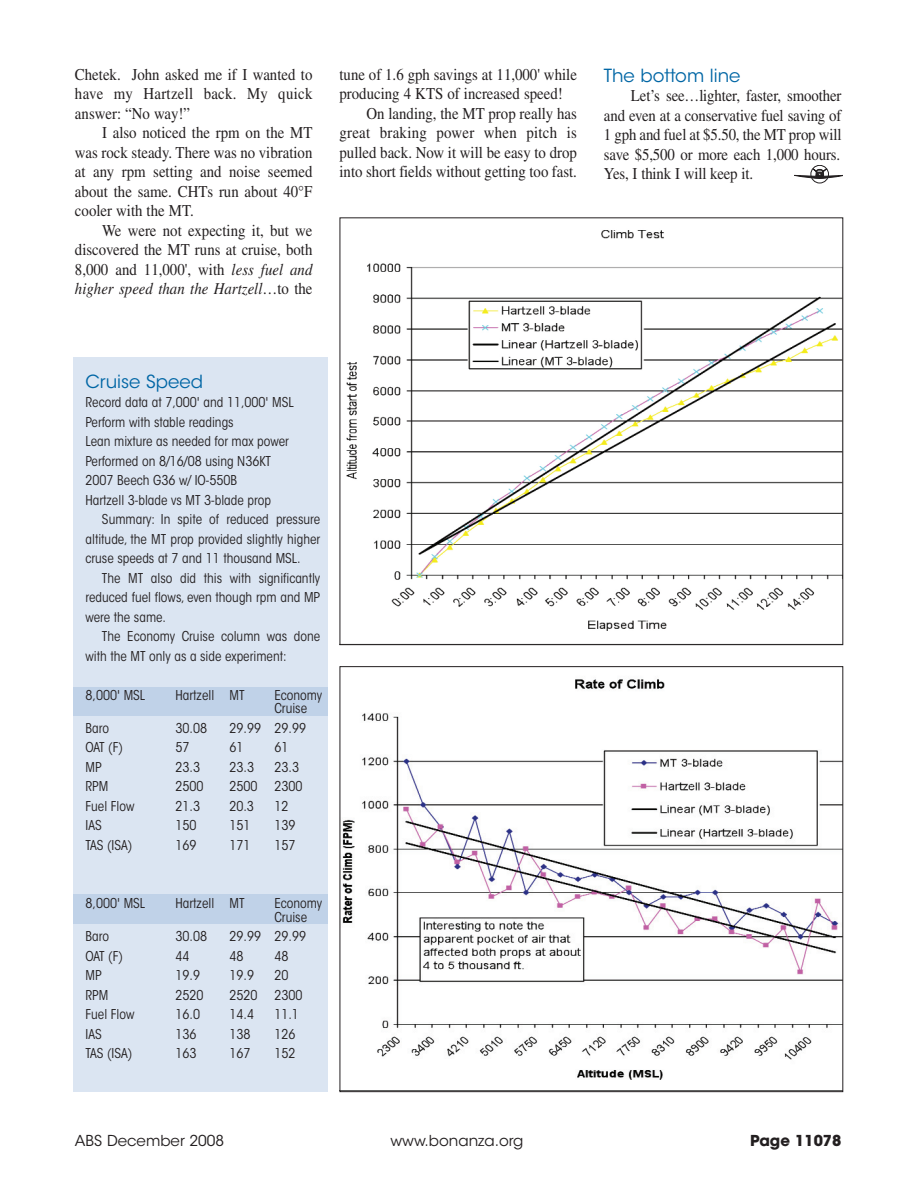
<style>
.page{position:relative;width:918px;height:1188px;background:#fff}
.page>*{position:absolute;margin:0;border:0;box-sizing:border-box;transform-origin:0 0}
.t1{font:18px "ITC Avant Garde Std";color:#0066a5}
.t2{font:16.5px/19.5px "Times LT Std";color:#231f20;text-align:justify;scale:.9 1}
.t3{font:16.5px "Times LT Std";letter-spacing:.02em;color:#231f20;scale:.9 1}
.t4{font:15px "ITC Avant Garde Std";color:#231f20}
.t5{font:700 15px "ITC Avant Garde Std";color:#231f20}
.t6{font:condensed 13.5px/19.5px "ITC Avant Garde Std";color:#231f20}
.s1{font-style:italic}
</style>
<div class="page">
<div style="left:74px;top:357px;width:254px;height:734px;background:#dbe5f2"></div>
<div style="left:74px;top:688px;width:254px;height:28px;background:#c0d2e8"></div>
<div style="left:74px;top:895px;width:254px;height:29px;background:#c0d2e8"></div>
<img style="left:346px;top:230px;width:495px;height:401px">
<img style="left:342px;top:679px;width:499px;height:401px">
<svg style="left:794px;top:167px;width:49px;height:12px"></svg>
<div style="left:811px;top:165px;width:18px;height:18px;border:1px solid #231f20;border-radius:50%"></div>
<p class="t2" style="left:75px;top:66px;width:265px">Chetek. John asked me if I wanted to have my Hartzell back. My quick answer: “No way!”</p>
<p class="t2" style="left:75px;top:124px;width:265px;text-indent:27px">I also noticed the rpm on the MT was rock steady. There was no vibration at any rpm setting and noise seemed about the same. CHTs run about 40°F cooler with the MT.</p>
<p class="t2" style="left:75px;top:222px;width:265px;text-indent:27px">We were not expecting it, but we discovered the MT runs at cruise, both 8,000 and 11,000', with <span class="s1">less fuel and higher speed than the Hartzell</span>…to the</p>
<p class="t2" style="left:340px;top:66px;width:265px">tune of 1.6 gph savings at 11,000' while</p>
<p class="t2" style="left:340px;top:85px;width:250px">producing 4 KTS of increased speed!</p>
<p class="t2" style="left:367px;top:105px;width:235px">On landing, the MT prop really has</p>
<p class="t3" style="left:340px;top:127px;width:265px">great braking power when pitch is</p>
<p class="t2" style="left:340px;top:144px;width:265px">pulled back. Now it will be easy to drop</p>
<p class="t2" style="left:340px;top:163px;width:265px">into short fields without getting too fast.</p>
<h1 class="t1" style="left:604px;top:68px;width:138px">The bottom line</h1>
<p class="t2" style="left:604px;top:87px;width:265px;text-indent:27px">Let’s see…lighter, faster, smoother and even at a conservative fuel saving of 1 gph and fuel at $5.50, the MT prop will save $5,500 or more each 1,000 hours.<br>Yes, I think I will keep it.</p>
<h1 class="t1" style="left:86px;top:374px;width:119px">Cruise Speed</h1>
<p class="t6" style="left:86px;top:394px;width:210px">Record data at 7,000' and 11,000' MSL<br>Perform with stable readings<br>Lean mixture as needed for max power<br>Performed on 8/16/08 using N36KT<br>2007 Beech G36 w/ IO-550B<br>Hartzell 3-blade vs MT 3-blade prop</p>
<p class="t6" style="left:86px;top:511px;width:236px;text-align:justify;text-indent:16px">Summary: In spite of reduced pressure altitude, the MT prop provided slightly higher cruse speeds at 7 and 11 thousand MSL.</p>
<p class="t6" style="left:86px;top:569px;width:236px;text-align:justify;text-indent:16px">The MT also did this with significantly reduced fuel flows, even though rpm and MP were the same.</p>
<p class="t6" style="left:86px;top:628px;width:236px;text-indent:16px">The Economy Cruise column was done with the MT only as a side experiment:</p>
<p class="t6" style="left:86px;top:686px;width:61px">8,000' MSL</p>
<p class="t6" style="left:176px;top:686px;width:71px">Hartzell MT</p>
<p class="t6" style="left:274px;top:689px;width:49px;line-height:13.5px">Economy<br>Cruise</p>
<p class="t6" style="left:86px;top:719px;width:25px">Baro</p>
<p class="t6" style="left:176px;top:719px;width:33px">30.08</p>
<p class="t6" style="left:230px;top:719px;width:78px">29.99 29.99</p>
<p class="t6" style="left:86px;top:739px;width:39px">OAT (F)</p>
<p class="t6" style="left:176px;top:739px;width:16px">57</p>
<p class="t6" style="left:230px;top:739px;width:16px">61</p>
<p class="t6" style="left:275px;top:739px;width:16px">61</p>
<p class="t6" style="left:86px;top:758px;width:18px">MP</p>
<p class="t6" style="left:176px;top:758px;width:26px">23.3</p>
<p class="t6" style="left:230px;top:758px;width:26px">23.3</p>
<p class="t6" style="left:274px;top:758px;width:26px">23.3</p>
<p class="t6" style="left:86px;top:778px;width:24px">RPM</p>
<p class="t6" style="left:176px;top:778px;width:30px">2500</p>
<p class="t6" style="left:230px;top:778px;width:75px">2500 2300</p>
<p class="t6" style="left:86px;top:797px;width:50px">Fuel Flow</p>
<p class="t6" style="left:176px;top:797px;width:26px">21.3</p>
<p class="t6" style="left:229px;top:797px;width:26px">20.3</p>
<p class="t6" style="left:274px;top:797px;width:16px">12</p>
<p class="t6" style="left:86px;top:817px;width:18px">IAS</p>
<p class="t6" style="left:176px;top:817px;width:23px">150</p>
<p class="t6" style="left:230px;top:817px;width:23px">151</p>
<p class="t6" style="left:275px;top:817px;width:23px">139</p>
<p class="t6" style="left:86px;top:836px;width:48px">TAS (ISA)</p>
<p class="t6" style="left:176px;top:836px;width:23px">169</p>
<p class="t6" style="left:230px;top:836px;width:23px">171</p>
<p class="t6" style="left:275px;top:836px;width:23px">157</p>
<p class="t6" style="left:86px;top:895px;width:61px">8,000' MSL</p>
<p class="t6" style="left:176px;top:895px;width:71px">Hartzell MT</p>
<p class="t6" style="left:274px;top:898px;width:49px;line-height:13.5px">Economy<br>Cruise</p>
<p class="t6" style="left:86px;top:928px;width:25px">Baro</p>
<p class="t6" style="left:176px;top:928px;width:33px">30.08</p>
<p class="t6" style="left:230px;top:928px;width:78px">29.99 29.99</p>
<p class="t6" style="left:86px;top:947px;width:39px">OAT (F)</p>
<p class="t6" style="left:176px;top:947px;width:16px">44</p>
<p class="t6" style="left:230px;top:947px;width:16px">48</p>
<p class="t6" style="left:275px;top:947px;width:16px">48</p>
<p class="t6" style="left:86px;top:967px;width:18px">MP</p>
<p class="t6" style="left:176px;top:967px;width:26px">19.9</p>
<p class="t6" style="left:230px;top:967px;width:26px">19.9</p>
<p class="t6" style="left:274px;top:967px;width:16px">20</p>
<p class="t6" style="left:86px;top:986px;width:24px">RPM</p>
<p class="t6" style="left:176px;top:986px;width:30px">2520</p>
<p class="t6" style="left:230px;top:986px;width:75px">2520 2300</p>
<p class="t6" style="left:86px;top:1006px;width:50px">Fuel Flow</p>
<p class="t6" style="left:176px;top:1006px;width:26px">16.0</p>
<p class="t6" style="left:229px;top:1006px;width:26px">14.4</p>
<p class="t6" style="left:274px;top:1006px;width:26px">11.1</p>
<p class="t6" style="left:86px;top:1025px;width:18px">IAS</p>
<p class="t6" style="left:176px;top:1025px;width:23px">136</p>
<p class="t6" style="left:230px;top:1025px;width:23px">138</p>
<p class="t6" style="left:275px;top:1025px;width:23px">126</p>
<p class="t6" style="left:86px;top:1045px;width:48px">TAS (ISA)</p>
<p class="t6" style="left:176px;top:1045px;width:23px">163</p>
<p class="t6" style="left:230px;top:1045px;width:23px">167</p>
<p class="t6" style="left:275px;top:1045px;width:23px">152</p>
<p class="t4" style="left:75px;top:1135px;width:151px">ABS December 2008</p>
<p class="t4" style="left:390px;top:1135px;width:135px">www.bonanza.org</p>
<p class="t5" style="left:750px;top:1132px;width:93px">Page 11078</p>
</div>
